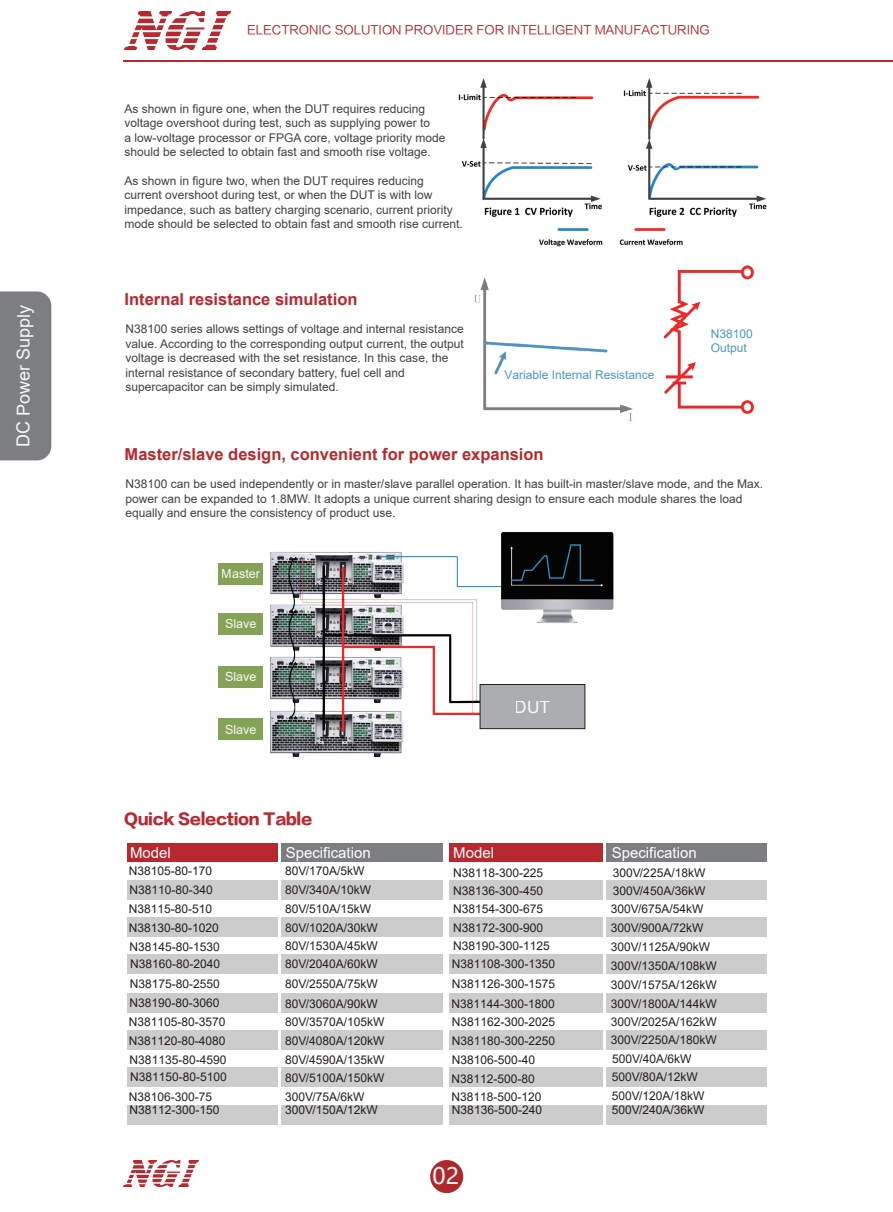
<style>
.page{position:relative;width:893px;height:1212px;background:#fff}
.page>*{position:absolute;margin:0;border:0;box-sizing:border-box;transform-origin:0 0}
.t1{font:22.5px "Microsoft Ya Hei";color:#f6f7f7}
.t2{font:18px "Arial";letter-spacing:-.005em;color:#f6f7f7}
.t3{font:17.25px "Arial";color:#fff}
.t4{font:700 16.5px "Arial";color:#b7282f}
.t5{font:15px "Arial";color:#fff}
.t6{font:14.85px "FZLTTHK GBK1 0";letter-spacing:-.02em;color:#b7282f}
.t7{font:12.6px "Arial";color:#fff}
.t8{font:12px/14.4px "Arial";color:#333334}
.t9{font:12px/18.6px "Arial";color:#231f20}
.t10{font:12px "FZLTHK GBK1 0";color:#ae292e}
.t11{font:12px/14.4px "Arial";color:#4c97c7}
</style>
<div class="page">
<hr style="left:123px;top:61px;width:770px;height:1px;background:#b7282f">
<img style="left:124px;top:11px;width:106px;height:38px">
<img style="left:123px;top:1160px;width:75px;height:26px">
<img style="left:458px;top:79px;width:309px;height:138px">
<div style="left:430px;top:1160px;width:33px;height:33px;background:#ae292e;border-radius:50%"></div>
<div style="left:0;top:291px;width:51px;height:169px;background:#7d7e82"></div>
<img style="left:475px;top:266px;width:279px;height:155px">
<div style="left:706px;top:322px;width:62px;height:33px;background:#fff"></div>
<div style="left:501px;top:366px;width:140px;height:19px;background:#fff"></div>
<img style="left:233px;top:532px;width:381px;height:226px">
<div style="left:219px;top:563px;width:44px;height:22px;background:#84a356"></div>
<div style="left:219px;top:613px;width:44px;height:21px;background:#84a356"></div>
<div style="left:219px;top:666px;width:44px;height:21px;background:#84a356"></div>
<div style="left:219px;top:719px;width:44px;height:21px;background:#84a356"></div>
<div style="left:480px;top:684px;width:105px;height:45px;background:#acadb0;border:1px solid #231f20"></div>
<div style="left:281px;top:880px;width:162px;height:19px;background:#cdcccd"></div>
<div style="left:127px;top:880px;width:151px;height:19px;background:#cdcccd"></div>
<div style="left:281px;top:918px;width:162px;height:19px;background:#cdcccd"></div>
<div style="left:127px;top:918px;width:151px;height:19px;background:#cdcccd"></div>
<div style="left:281px;top:955px;width:162px;height:19px;background:#cdcccd"></div>
<div style="left:127px;top:955px;width:151px;height:19px;background:#cdcccd"></div>
<div style="left:281px;top:844px;width:162px;height:18px;background:#7d7e82"></div>
<div style="left:127px;top:844px;width:151px;height:18px;background:#b7282f"></div>
<div style="left:449px;top:880px;width:154px;height:19px;background:#cdcccd"></div>
<div style="left:449px;top:918px;width:154px;height:19px;background:#cdcccd"></div>
<div style="left:449px;top:955px;width:154px;height:19px;background:#cdcccd"></div>
<div style="left:449px;top:844px;width:153px;height:18px;background:#b7282f"></div>
<div style="left:281px;top:993px;width:162px;height:19px;background:#cdcccd"></div>
<div style="left:127px;top:993px;width:151px;height:19px;background:#cdcccd"></div>
<div style="left:281px;top:1031px;width:162px;height:19px;background:#cdcccd"></div>
<div style="left:127px;top:1031px;width:151px;height:19px;background:#cdcccd"></div>
<div style="left:281px;top:1068px;width:162px;height:19px;background:#cdcccd"></div>
<div style="left:127px;top:1068px;width:151px;height:19px;background:#cdcccd"></div>
<div style="left:449px;top:993px;width:154px;height:19px;background:#cdcccd"></div>
<div style="left:449px;top:1031px;width:154px;height:19px;background:#cdcccd"></div>
<div style="left:449px;top:1068px;width:154px;height:19px;background:#cdcccd"></div>
<div style="left:281px;top:1105px;width:162px;height:19px;background:#cdcccd"></div>
<div style="left:127px;top:1105px;width:151px;height:19px;background:#cdcccd"></div>
<div style="left:449px;top:1105px;width:154px;height:19px;background:#cdcccd"></div>
<div style="left:607px;top:880px;width:160px;height:19px;background:#cdcccd"></div>
<div style="left:607px;top:918px;width:160px;height:19px;background:#cdcccd"></div>
<div style="left:607px;top:955px;width:160px;height:19px;background:#cdcccd"></div>
<div style="left:607px;top:844px;width:160px;height:18px;background:#7d7e82"></div>
<div style="left:607px;top:993px;width:160px;height:19px;background:#cdcccd"></div>
<div style="left:607px;top:1031px;width:160px;height:19px;background:#cdcccd"></div>
<div style="left:607px;top:1068px;width:160px;height:19px;background:#cdcccd"></div>
<div style="left:607px;top:1105px;width:160px;height:19px;background:#cdcccd"></div>
<img style="left:539px;top:228px;width:144px;height:19px">
<h2 class="t2" style="left:11px;top:447px;width:144px;rotate:-90deg">DC Power Supply</h2>
<p class="t10" style="left:247px;top:23px;width:464px">ELECTRONIC SOLUTION PROVIDER FOR INTELLIGENT MANUFACTURING</p>
<p class="t8" style="left:125px;top:101px;width:322px">As shown in figure one, when the DUT requires reducing voltage overshoot during test, such as supplying power to<br>a low-voltage processor or FPGA core, voltage priority mode should be selected to obtain fast and smooth rise voltage.</p>
<p class="t8" style="left:125px;top:173px;width:340px">As shown in figure two, when the DUT requires reducing current overshoot during test, or when the DUT is with low impedance, such as battery charging scenario, current priority mode should be selected to obtain fast and smooth rise current.</p>
<h3 class="t4" style="left:125px;top:287px;width:234px">Internal resistance simulation</h3>
<p class="t8" style="left:125px;top:322px;width:340px">N38100 series allows settings of voltage and internal resistance value. According to the corresponding output current, the output voltage is decreased with the set resistance. In this case, the internal resistance of secondary battery, fuel cell and supercapacitor can be simply simulated.</p>
<p class="t11" style="left:504px;top:367px;width:152px">Variable Internal Resistance</p>
<p class="t11" style="left:711px;top:326px;width:44px">N38100<br>Output</p>
<h3 class="t4" style="left:125px;top:442px;width:421px">Master/slave design, convenient for power expansion</h3>
<p class="t8" style="left:125px;top:477px;width:639px">N38100 can be used independently or in master/slave parallel operation. It has built-in master/slave mode, and the Max. power can be expanded to 1.8MW. It adopts a unique current sharing design to ensure each module shares the load equally and ensure the consistency of product use.</p>
<p class="t7" style="left:222px;top:565px;width:40px">Master</p>
<p class="t7" style="left:225px;top:615px;width:33px">Slave</p>
<p class="t7" style="left:225px;top:668px;width:33px">Slave</p>
<p class="t7" style="left:225px;top:721px;width:33px">Slave</p>
<p class="t6" style="left:124px;top:810px;width:190px">Quick Selection Table</p>
<p class="t5" style="left:130px;top:842px;width:42px">Model</p>
<p class="t5" style="left:286px;top:842px;width:86px">Specification</p>
<p class="t9" style="left:129px;top:862px;width:85px">N38105-80-170</p>
<p class="t9" style="left:285px;top:862px;width:81px">80V/170A/5kW</p>
<p class="t9" style="left:129px;top:880px;width:85px">N38110-80-340</p>
<p class="t9" style="left:285px;top:880px;width:94px;line-height:19px">80V/340A/10kW<br>80V/510A/15kW<br>80V/1020A/30kW</p>
<p class="t9" style="left:285px;top:936px;width:94px">80V/1530A/45kW<br>80V/2040A/60kW</p>
<p class="t9" style="left:285px;top:974px;width:94px">80V/2550A/75kW</p>
<p class="t9" style="left:129px;top:899px;width:85px">N38115-80-510</p>
<p class="t9" style="left:130px;top:937px;width:92px">N38145-80-1530</p>
<p class="t9" style="left:129px;top:918px;width:92px">N38130-80-1020</p>
<p class="t9" style="left:130px;top:954px;width:92px;line-height:19.5px">N38160-80-2040<br>N38175-80-2550</p>
<p class="t9" style="left:129px;top:993px;width:98px;line-height:19px">N38190-80-3060<br>N381105-80-3570</p>
<p class="t9" style="left:130px;top:1050px;width:98px">N381135-80-4590</p>
<p class="t9" style="left:129px;top:1031px;width:98px">N381120-80-4080</p>
<p class="t9" style="left:129px;top:1067px;width:100px;line-height:19.2px">N381150-80-5100<br>N38106-300-75</p>
<p class="t9" style="left:129px;top:1101px;width:92px">N38112-300-150</p>
<p class="t9" style="left:285px;top:995px;width:101px">80V/3060A/90kW<br>80V/3570A/105kW<br>80V/4080A/120kW<br>80V/4590A/135kW<br>80V/5100A/150kW<br>300V/75A/6kW</p>
<p class="t9" style="left:285px;top:1100px;width:94px">300V/150A/12kW</p>
<h3 class="t3" style="left:515px;top:695px;width:37px">DUT</h3>
<p class="t5" style="left:453px;top:842px;width:42px">Model</p>
<p class="t5" style="left:612px;top:842px;width:86px">Specification</p>
<p class="t9" style="left:453px;top:863px;width:92px">N38118-300-225</p>
<p class="t9" style="left:453px;top:900px;width:92px">N38154-300-675</p>
<p class="t9" style="left:611px;top:863px;width:96px;line-height:18px;text-align:justify">300V/225A/18kW 300V/450A/36kW 300V/675A/54kW</p>
<p class="t9" style="left:611px;top:918px;width:108px">300V/900A/72kW<br>300V/1125A/90kW<br>300V/1350A/108kW<br>300V/1575A/126kW<br>300V/1800A/144kW<br>300V/2025A/162kW<br>300V/2250A/180kW</p>
<p class="t9" style="left:453px;top:882px;width:92px">N38136-300-450</p>
<p class="t9" style="left:452px;top:918px;width:105px;line-height:18.1px">N38172-300-900<br>N38190-300-1125<br>N381108-300-1350</p>
<p class="t9" style="left:452px;top:974px;width:105px">N381126-300-1575</p>
<p class="t9" style="left:452px;top:1012px;width:105px">N381162-300-2025</p>
<p class="t9" style="left:451px;top:995px;width:105px">N381144-300-1800</p>
<p class="t9" style="left:451px;top:1031px;width:105px">N381180-300-2250<br>N38106-500-40<br>N38112-500-80<br>N38118-500-120</p>
<p class="t9" style="left:452px;top:1100px;width:92px">N38136-500-240</p>
<p class="t9" style="left:612px;top:1049px;width:94px">500V/40A/6kW<br>500V/80A/12kW<br>500V/120A/18kW</p>
<p class="t9" style="left:612px;top:1101px;width:94px">500V/240A/36kW</p>
<h1 class="t1" style="left:433px;top:1160px;width:28px">02</h1>
</div>
